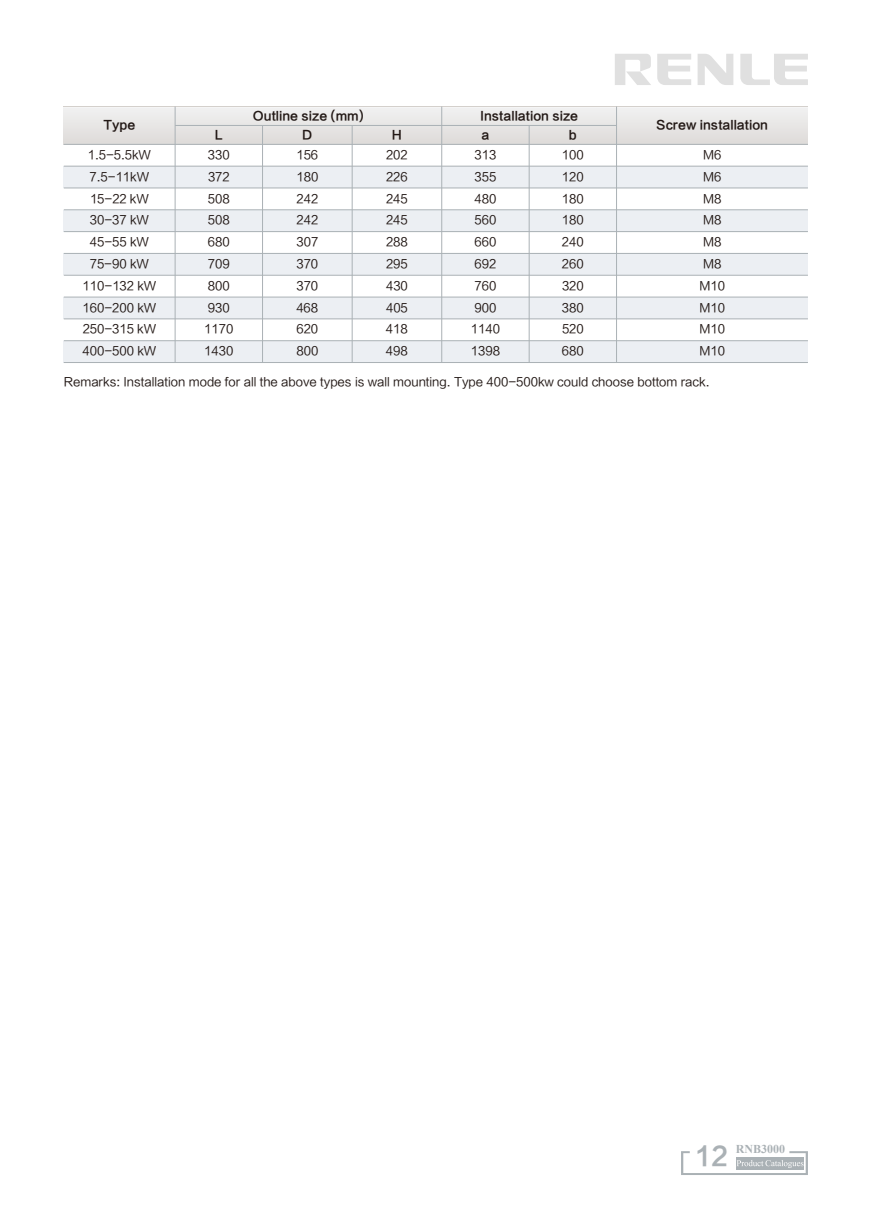
<style>
.page{position:relative;width:893px;height:1212px;background:#fff}
.page>*{position:absolute;margin:0;border:0;box-sizing:border-box;transform-origin:0 0}
.t1{font:25.5px "FZLTCHJW GB1 0";color:#aab1b5}
.t2{font:12px "FZLTHJW GB1 0";color:#221815}
.t3{font:12px "FZLTCHJW GB1 0";color:#221815}
.t4{font:700 12px "Times New Roman";color:#aab1b5}
</style>
<div class="page">
<svg style="left:681px;top:1151px;width:127px;height:24px"></svg>
<div style="left:64px;top:166px;width:744px;height:22px;background:#eceff3"></div>
<div style="left:64px;top:210px;width:744px;height:22px;background:#eceff3"></div>
<div style="left:64px;top:253px;width:744px;height:22px;background:#eceff3"></div>
<div style="left:64px;top:297px;width:744px;height:22px;background:#eceff3"></div>
<div style="left:64px;top:341px;width:744px;height:21px;background:#eceff3"></div>
<div style="left:64px;top:106px;width:744px;height:39px;background:linear-gradient(to right,#e7e6e5,#e7e6e5)"></div>
<hr style="left:64px;top:144px;width:744px;height:1px;background:#aab1b5">
<hr style="left:175px;top:107px;width:1px;height:255px;background:#aab1b5">
<hr style="left:262px;top:125px;width:1px;height:237px;background:#aab1b5">
<hr style="left:352px;top:125px;width:1px;height:237px;background:#aab1b5">
<hr style="left:441px;top:107px;width:1px;height:255px;background:#aab1b5">
<hr style="left:529px;top:125px;width:1px;height:237px;background:#aab1b5">
<hr style="left:616px;top:107px;width:1px;height:255px;background:#aab1b5">
<hr style="left:64px;top:166px;width:744px;height:1px;background:#aab1b5">
<hr style="left:64px;top:188px;width:744px;height:1px;background:#aab1b5">
<hr style="left:64px;top:209px;width:744px;height:1px;background:#aab1b5">
<hr style="left:64px;top:231px;width:744px;height:1px;background:#aab1b5">
<hr style="left:64px;top:253px;width:744px;height:1px;background:#aab1b5">
<hr style="left:64px;top:275px;width:744px;height:1px;background:#aab1b5">
<hr style="left:64px;top:297px;width:744px;height:1px;background:#aab1b5">
<hr style="left:64px;top:318px;width:744px;height:1px;background:#aab1b5">
<hr style="left:64px;top:340px;width:744px;height:1px;background:#aab1b5">
<hr style="left:64px;top:362px;width:744px;height:1px;background:#aab1b5">
<hr style="left:175px;top:125px;width:441px;height:1px;background:#aab1b5">
<svg style="left:615px;top:54px;width:193px;height:31px"></svg>
<p class="t3" style="left:104px;top:118px;width:33px">Type</p>
<p class="t3" style="left:253px;top:109px;width:112px">Outline size (mm)</p>
<p class="t3" style="left:480px;top:109px;width:100px">Installation size</p>
<p class="t3" style="left:215px;top:128px;width:9px">L</p>
<p class="t3" style="left:302px;top:128px;width:12px">D</p>
<p class="t3" style="left:392px;top:128px;width:12px">H</p>
<p class="t3" style="left:481px;top:128px;width:9px">a</p>
<p class="t3" style="left:569px;top:128px;width:9px">b</p>
<p class="t3" style="left:656px;top:118px;width:113px">Screw installation</p>
<p class="t2" style="left:88px;top:148px;width:65px">1.5-5.5kW</p>
<p class="t2" style="left:208px;top:148px;width:23px">330</p>
<p class="t2" style="left:296px;top:148px;width:23px">156</p>
<p class="t2" style="left:386px;top:148px;width:23px">202</p>
<p class="t2" style="left:475px;top:148px;width:23px">313</p>
<p class="t2" style="left:562px;top:148px;width:23px">100</p>
<p class="t2" style="left:703px;top:148px;width:20px">M6</p>
<p class="t2" style="left:90px;top:170px;width:61px">7.5-11kW</p>
<p class="t2" style="left:208px;top:170px;width:23px">372</p>
<p class="t2" style="left:296px;top:170px;width:23px">180</p>
<p class="t2" style="left:386px;top:170px;width:23px">226</p>
<p class="t2" style="left:475px;top:170px;width:23px">355</p>
<p class="t2" style="left:562px;top:170px;width:23px">120</p>
<p class="t2" style="left:703px;top:170px;width:20px">M6</p>
<p class="t2" style="left:90px;top:192px;width:60px">15-22 kW</p>
<p class="t2" style="left:208px;top:192px;width:23px">508</p>
<p class="t2" style="left:297px;top:192px;width:23px">242</p>
<p class="t2" style="left:386px;top:192px;width:23px">245</p>
<p class="t2" style="left:474px;top:192px;width:23px">480</p>
<p class="t2" style="left:562px;top:192px;width:23px">180</p>
<p class="t2" style="left:703px;top:192px;width:20px">M8</p>
<p class="t2" style="left:90px;top:214px;width:61px">30-37 kW</p>
<p class="t2" style="left:208px;top:214px;width:23px">508</p>
<p class="t2" style="left:297px;top:214px;width:23px">242</p>
<p class="t2" style="left:386px;top:214px;width:23px">245</p>
<p class="t2" style="left:474px;top:214px;width:23px">560</p>
<p class="t2" style="left:562px;top:214px;width:23px">180</p>
<p class="t2" style="left:703px;top:214px;width:20px">M8</p>
<p class="t2" style="left:90px;top:235px;width:61px">45-55 kW</p>
<p class="t2" style="left:208px;top:235px;width:23px">680</p>
<p class="t2" style="left:296px;top:235px;width:23px">307</p>
<p class="t2" style="left:386px;top:235px;width:23px">288</p>
<p class="t2" style="left:474px;top:235px;width:23px">660</p>
<p class="t2" style="left:562px;top:235px;width:23px">240</p>
<p class="t2" style="left:703px;top:235px;width:20px">M8</p>
<p class="t2" style="left:90px;top:257px;width:61px">75-90 kW</p>
<p class="t2" style="left:208px;top:257px;width:23px">709</p>
<p class="t2" style="left:296px;top:257px;width:23px">370</p>
<p class="t2" style="left:386px;top:257px;width:23px">295</p>
<p class="t2" style="left:475px;top:257px;width:23px">692</p>
<p class="t2" style="left:562px;top:257px;width:23px">260</p>
<p class="t2" style="left:703px;top:257px;width:20px">M8</p>
<p class="t2" style="left:83px;top:279px;width:75px">110-132 kW</p>
<p class="t2" style="left:208px;top:279px;width:23px">800</p>
<p class="t2" style="left:296px;top:279px;width:23px">370</p>
<p class="t2" style="left:386px;top:279px;width:23px">430</p>
<p class="t2" style="left:474px;top:279px;width:23px">760</p>
<p class="t2" style="left:562px;top:279px;width:23px">320</p>
<p class="t2" style="left:699px;top:279px;width:27px">M10</p>
<p class="t2" style="left:83px;top:301px;width:75px">160-200 kW</p>
<p class="t2" style="left:208px;top:301px;width:23px">930</p>
<p class="t2" style="left:296px;top:301px;width:23px">468</p>
<p class="t2" style="left:386px;top:301px;width:23px">405</p>
<p class="t2" style="left:474px;top:301px;width:23px">900</p>
<p class="t2" style="left:562px;top:301px;width:23px">380</p>
<p class="t2" style="left:699px;top:301px;width:27px">M10</p>
<p class="t2" style="left:83px;top:323px;width:75px">250-315 kW</p>
<p class="t2" style="left:204px;top:323px;width:31px">1170</p>
<p class="t2" style="left:296px;top:323px;width:23px">620</p>
<p class="t2" style="left:386px;top:323px;width:23px">418</p>
<p class="t2" style="left:471px;top:323px;width:31px">1140</p>
<p class="t2" style="left:562px;top:323px;width:23px">520</p>
<p class="t2" style="left:699px;top:323px;width:27px">M10</p>
<p class="t2" style="left:82px;top:344px;width:75px">400-500 kW</p>
<p class="t2" style="left:204px;top:344px;width:31px">1430</p>
<p class="t2" style="left:296px;top:344px;width:23px">800</p>
<p class="t2" style="left:386px;top:344px;width:23px">498</p>
<p class="t2" style="left:471px;top:344px;width:31px">1398</p>
<p class="t2" style="left:562px;top:344px;width:23px">680</p>
<p class="t2" style="left:699px;top:344px;width:27px">M10</p>
<p class="t2" style="left:64px;top:375px;width:647px">Remarks: Installation mode for all the above types is wall mounting. Type 400-500kw could choose bottom rack.</p>
<h1 class="t1" style="left:696px;top:1142px;width:34px">12</h1>
<p class="t4" style="left:736px;top:1140px;width:51px">RNB3000</p>
</div>
